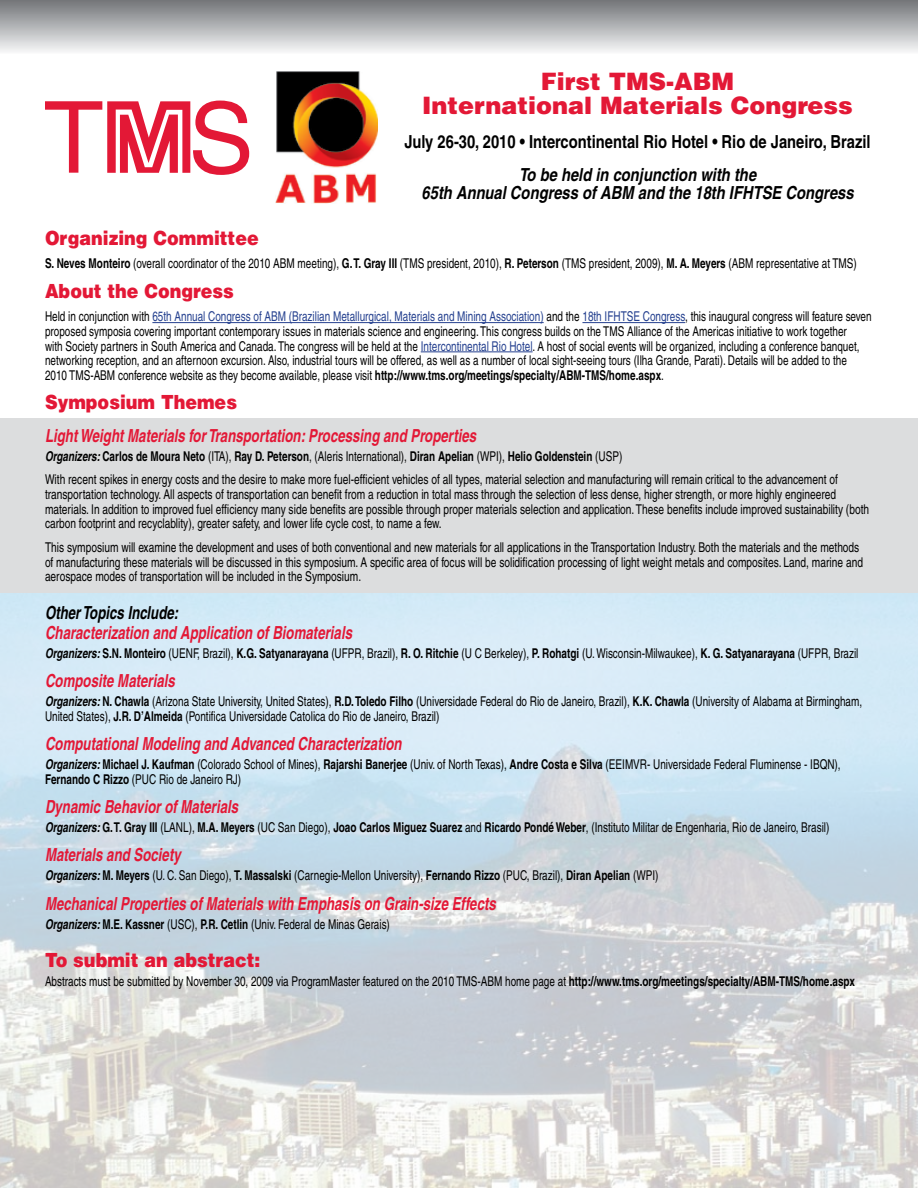
<style>
.page{position:relative;width:918px;height:1188px;background:#fff}
.page>*{position:absolute;margin:0;border:0;box-sizing:border-box;transform-origin:0 0}
.t1{font:900 24px/24px "Helvetica";color:#e31836;text-align:center}
.t2{font:900 19.5px "Helvetica";color:#e31836;scale:.9 1}
.t3{font:italic 700 condensed 18px "Helvetica";color:#e31836;scale:.9 1}
.t4{font:italic 700 condensed 18px/18px "Helvetica";color:#000;text-align:center}
.t5{font:700 condensed 18px "Helvetica";color:#000}
.t6{font:italic 700 condensed 18px "Helvetica";color:#000;scale:.9 1}
.t7{font:condensed 13.5px/14.7px "Helvetica";color:#000;scale:.9 1}
.t8{font:condensed 13.5px/14.7px "Helvetica";color:#000;scale:.92 1}
.s1{font-weight:700}
.s2{color:#24408f}
.s3{font-weight:700;font-style:italic}
</style>
<div class="page">
<img style="left:0;top:593px;width:918px;height:595px">
<div style="left:0;top:418px;width:918px;height:175px;background:#dcddde"></div>
<div style="left:0;top:0;width:918px;height:54px;background:linear-gradient(to bottom,#727478,#f6f7f7)"></div>
<svg style="left:45px;top:101px;width:204px;height:74px"></svg>
<img style="left:276px;top:72px;width:102px;height:132px">
<hr style="left:152px;top:322px;width:392px;height:1px;background:#24408f">
<hr style="left:582px;top:322px;width:103px;height:1px;background:#24408f">
<hr style="left:421px;top:352px;width:112px;height:1px;background:#24408f">
<h1 class="t1" style="left:422px;top:69px;width:432px">First TMS-ABM<br>International Materials Congress</h1>
<h3 class="t5" style="left:405px;top:131px;width:468px">July 26-30, 2010 • Intercontinental Rio Hotel • Rio de Janeiro, Brazil</h3>
<h3 class="t4" style="left:422px;top:166px;width:434px">To be held in conjunction with the<br>65th Annual Congress of ABM and the 18th IFHTSE Congress</h3>
<h2 class="t2" style="left:45px;top:225px;width:239px">Organizing Committee</h2>
<p class="t7" style="left:45px;top:256px;width:903px"><span class="s1">S. Neves Monteiro</span> (overall coordinator of the 2010 ABM meeting), <span class="s1">G. T. Gray III</span> (TMS president, 2010), <span class="s1">R. Peterson</span> (TMS president, 2009), <span class="s1">M. A. Meyers</span> (ABM representative at TMS)</p>
<h2 class="t2" style="left:45px;top:278px;width:211px">About the Congress</h2>
<p class="t7" style="left:45px;top:309px;width:920px">Held in conjunction with <span class="s2">65th Annual Congress of ABM (Brazilian Metallurgical, Materials and Mining Association)</span> and the <span class="s2">18th IFHTSE Congress</span>, this inaugural congress will feature seven proposed symposia covering important contemporary issues in materials science and engineering. This congress builds on the TMS Alliance of the Americas initiative to work together<br>with Society partners in South America and Canada. The congress will be held at the <span class="s2">Intercontinental Rio Hotel</span>. A host of social events will be organized, including a conference banquet, networking reception, and an afternoon excursion. Also, industrial tours will be offered, as well as a number of local sight-seeing tours (Ilha Grande, Parati). Details will be added to the 2010 TMS-ABM conference website as they become available, please visit <span class="s1">http://www.tms.org/meetings/specialty/ABM-TMS/home.aspx</span>.</p>
<h2 class="t2" style="left:45px;top:389px;width:215px">Symposium Themes</h2>
<h3 class="t3" style="left:45px;top:424px;width:481px">Light Weight Materials for Transportation: Processing and Properties</h3>
<p class="t7" style="left:45px;top:444px;width:882px;line-height:23.7px"><span class="s3">Organizers:</span> <span class="s1">Carlos de Moura Neto</span> (ITA), <span class="s1">Ray D. Peterson</span>, (Aleris International), <span class="s1">Diran Apelian</span> (WPI), <span class="s1">Helio Goldenstein</span> (USP)<br>With recent spikes in energy costs and the desire to make more fuel-efficient vehicles of all types, material selection and manufacturing will remain critical to the advancement of</p>
<p class="t8" style="left:45px;top:487px;width:897px">transportation technology. All aspects of transportation can benefit from a reduction in total mass through the selection of less dense, higher strength, or more highly engineered materials. In addition to improved fuel efficiency many side benefits are possible through proper materials selection and application. These benefits include improved sustainability (both carbon footprint and recyclablity), greater safety, and lower life cycle cost, to name a few.</p>
<p class="t8" style="left:45px;top:540px;width:891px">This symposium will examine the development and uses of both conventional and new materials for all applications in the Transportation Industry. Both the materials and the methods of manufacturing these materials will be discussed in this symposium. A specific area of focus will be solidification processing of light weight metals and composites. Land, marine and aerospace modes of transportation will be included in the Symposium.</p>
<h3 class="t6" style="left:45px;top:602px;width:150px">Other Topics Include:</h3>
<h3 class="t3" style="left:45px;top:621px;width:343px">Characterization and Application of Biomaterials</h3>
<p class="t7" style="left:45px;top:646px;width:905px"><span class="s3">Organizers:</span> <span class="s1">S.N. Monteiro</span> (UENF, Brazil), <span class="s1">K.G. Satyanarayana</span> (UFPR, Brazil), <span class="s1">R. O. Ritchie</span> (U C Berkeley), <span class="s1">P. Rohatgi</span> (U. Wisconsin-Milwaukee), <span class="s1">K. G. Satyanarayana</span> (UFPR, Brazil</p>
<h3 class="t3" style="left:45px;top:670px;width:146px">Composite Materials</h3>
<p class="t7" style="left:45px;top:694px;width:910px"><span class="s3">Organizers:</span> <span class="s1">N. Chawla</span> (Arizona State University, United States), <span class="s1">R.D. Toledo Filho</span> (Universidade Federal do Rio de Janeiro, Brazil), <span class="s1">K.K. Chawla</span> (University of Alabama at Birmingham,<br>United States), <span class="s1">J.R. D’Almeida</span> (Pontifica Universidade Catolica do Rio de Janeiro, Brazil)</p>
<h3 class="t3" style="left:45px;top:733px;width:398px">Computational Modeling and Advanced Characterization</h3>
<p class="t7" style="left:45px;top:757px;width:886px"><span class="s3">Organizers:</span> <span class="s1">Michael J. Kaufman</span> (Colorado School of Mines), <span class="s1">Rajarshi Banerjee</span> (Univ. of North Texas), <span class="s1">Andre Costa e Silva</span> (EEIMVR- Universidade Federal Fluminense - IBQN),<br><span class="s1">Fernando C Rizzo</span> (PUC Rio de Janeiro RJ)</p>
<h3 class="t3" style="left:45px;top:796px;width:216px">Dynamic Behavior of Materials</h3>
<p class="t7" style="left:45px;top:820px;width:873px"><span class="s3">Organizers:</span> <span class="s1">G. T. Gray III</span> (LANL), <span class="s1">M.A. Meyers</span> (UC San Diego), <span class="s1">Joao Carlos Miguez Suarez</span> and <span class="s1">Ricardo Pondé Weber</span>, (Instituto Militar de Engenharia, Rio de Janeiro, Brasil)</p>
<h3 class="t3" style="left:45px;top:844px;width:152px">Materials and Society</h3>
<p class="t7" style="left:45px;top:868px;width:683px"><span class="s3">Organizers:</span> <span class="s1">M. Meyers</span> (U. C. San Diego), <span class="s1">T. Massalski</span> (Carnegie-Mellon University), <span class="s1">Fernando Rizzo</span> (PUC, Brazil), <span class="s1">Diran Apelian</span> (WPI)</p>
<h3 class="t3" style="left:45px;top:892px;width:503px">Mechanical Properties of Materials with Emphasis on Grain-size Effects</h3>
<p class="t7" style="left:45px;top:917px;width:385px"><span class="s3">Organizers:</span> <span class="s1">M.E. Kassner</span> (USC), <span class="s1">P.R. Cetlin</span> (Univ. Federal de Minas Gerais)</p>
<h2 class="t2" style="left:45px;top:947px;width:241px">To submit an abstract:</h2>
<p class="t7" style="left:45px;top:974px;width:902px">Abstracts must be submitted by November 30, 2009 via ProgramMaster featured on the 2010 TMS-ABM home page at <span class="s1">http://www.tms.org/meetings/specialty/ABM-TMS/home.aspx</span></p>
</div>
